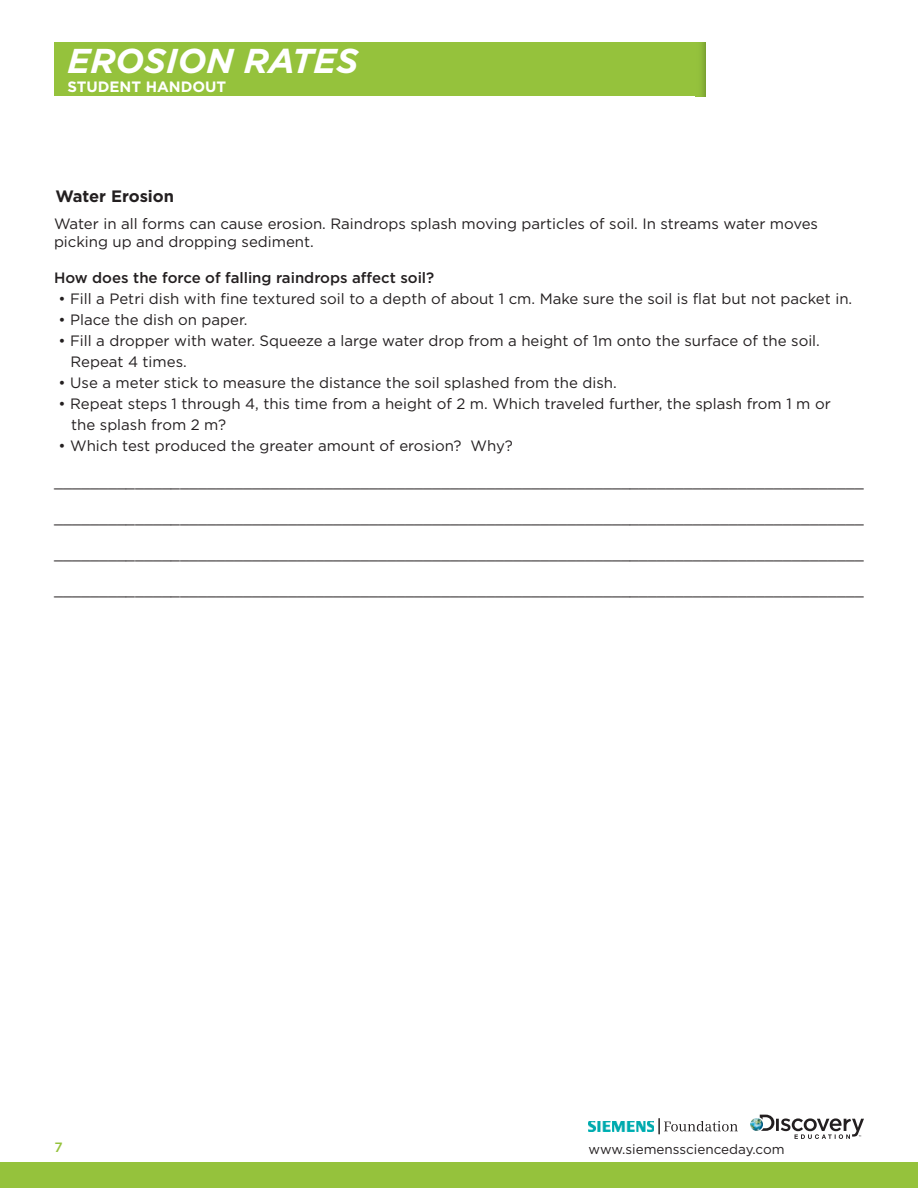
<style>
.page{position:relative;width:918px;height:1188px;background:#fff}
.page>*{position:absolute;margin:0;border:0;box-sizing:border-box;transform-origin:0 0}
.t1{font:italic 700 34.5px "Gotham";color:#fff}
.t2{font:700 16.5px "Gotham";color:#231f20}
.t3{font:15px/21px "Gotham";color:#231f20}
.t4{font:500 15px "Gotham";color:#231f20}
.t5{font:700 15px "Gotham";color:#fff}
.t6{font:13.5px "Gotham";color:#231f20}
.t7{font:500 13.5px "Gotham";color:#95c23c}
</style>
<div class="page">
<div style="left:54px;top:42px;width:651px;height:54px;background:#95c23c"></div>
<div style="left:0;top:1163px;width:918px;height:25px;background:#95c23c"></div>
<img style="left:589px;top:1121px;width:65px;height:10px">
<svg style="left:659px;top:1118px;width:79px;height:16px"></svg>
<svg style="left:750px;top:1115px;width:114px;height:24px"></svg>
<h1 class="t1" style="left:68px;top:41px;width:292px">EROSION RATES</h1>
<p class="t5" style="left:68px;top:78px;width:160px">STUDENT HANDOUT</p>
<p class="t2" style="left:56px;top:187px;width:120px">Water Erosion</p>
<p class="t3" style="left:54px;top:215px;width:766px;line-height:18px">Water in all forms can cause erosion. Raindrops splash moving particles of soil. In streams water moves picking up and dropping sediment.</p>
<p class="t4" style="left:54px;top:269px;width:382px">How does the force of falling raindrops affect soil?</p>
<p class="t3" style="left:58px;top:288px;width:795px">• Fill a Petri dish with fine textured soil to a depth of about 1 cm. Make sure the soil is flat but not packet in.</p>
<p class="t3" style="left:58px;top:309px;width:190px">• Place the dish on paper.</p>
<p class="t3" style="left:70px;top:330px;width:751px;text-indent:-12px">• Fill a dropper with water. Squeeze a large water drop from a height of 1m onto the surface of the soil.<br>Repeat 4 times.</p>
<p class="t3" style="left:58px;top:372px;width:560px">• Use a meter stick to measure the distance the soil splashed from the dish.</p>
<p class="t3" style="left:71px;top:393px;width:761px;text-indent:-13px">• Repeat steps 1 through 4, this time from a height of 2 m. Which traveled further, the splash from 1 m or the splash from 2 m?</p>
<p class="t3" style="left:58px;top:435px;width:456px">• Which test produced the greater amount of erosion? Why?</p>
<p class="t3" style="left:54px;top:471px;width:811px">__________________________________________________________________________________________</p>
<p class="t3" style="left:54px;top:507px;width:811px">__________________________________________________________________________________________</p>
<p class="t3" style="left:54px;top:543px;width:811px">__________________________________________________________________________________________</p>
<p class="t3" style="left:54px;top:579px;width:811px">__________________________________________________________________________________________</p>
<p class="t7" style="left:54px;top:1139px;width:10px">7</p>
<p class="t6" style="left:589px;top:1142px;width:197px">www.siemensscienceday.com</p>
</div>
